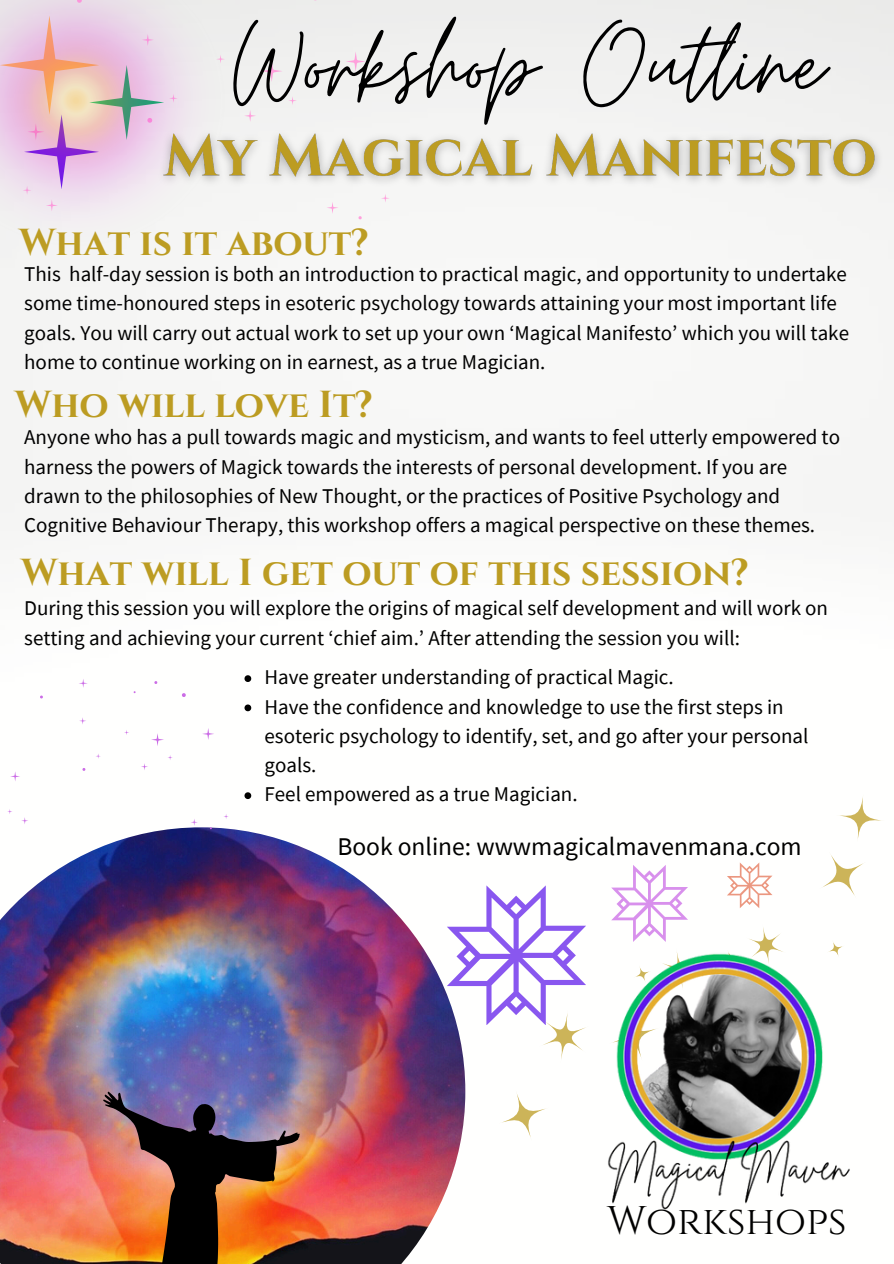
<style>
.page{position:relative;width:894px;height:1264px;background:#fff}
.page>*{position:absolute;margin:0;border:0;box-sizing:border-box;transform-origin:0 0}
.t1{font:122.7px "Moon Time";color:#000}
.t2{font:39.9px "Cinzel";color:#000}
.t3{font:700 37.5px "Cinzel";color:#bc9c22}
.t4{font:25.5px "Source Sans Pro";color:#000}
.t5{font:21px/29.2px "Source Sans Pro";color:#000}
</style>
<div class="page">
<svg style="left:345px;top:51px;width:20px;height:20px"></svg>
<svg style="left:288px;top:96px;width:9px;height:9px"></svg>
<svg style="left:381px;top:197px;width:8px;height:5px"></svg>
<svg style="left:326px;top:202px;width:12px;height:12px"></svg>
<svg style="left:244px;top:110px;width:12px;height:9px"></svg>
<svg style="left:261px;top:60px;width:21px;height:22px"></svg>
<svg style="left:818px;top:851px;width:48px;height:48px"></svg>
<svg style="left:498px;top:1089px;width:51px;height:51px"></svg>
<svg style="left:835px;top:793px;width:49px;height:49px"></svg>
<img style="left:607px;top:927px;width:243px;height:283px">
<img style="left:0;top:827px;width:465px;height:436px">
<svg style="left:79px;top:679px;width:9px;height:8px"></svg>
<svg style="left:202px;top:728px;width:12px;height:12px"></svg>
<svg style="left:21px;top:817px;width:7px;height:7px"></svg>
<svg style="left:10px;top:771px;width:10px;height:10px"></svg>
<svg style="left:79px;top:717px;width:7px;height:7px"></svg>
<svg style="left:190px;top:818px;width:8px;height:7px"></svg>
<svg style="left:141px;top:763px;width:7px;height:7px"></svg>
<svg style="left:151px;top:733px;width:13px;height:13px"></svg>
<svg style="left:182px;top:693px;width:4px;height:4px"></svg>
<svg style="left:446px;top:885px;width:142px;height:179px"></svg>
<svg style="left:611px;top:865px;width:89px;height:127px"></svg>
<svg style="left:727px;top:862px;width:45px;height:46px"></svg>
<img style="left:0;top:0;width:238px;height:260px">
<img style="left:103px;top:1091px;width:197px;height:172px">
<img style="left:148px;top:119px;width:742px;height:78px">
<svg style="left:244px;top:675px;width:7px;height:7px"></svg>
<svg style="left:244px;top:704px;width:7px;height:7px"></svg>
<svg style="left:244px;top:792px;width:7px;height:7px"></svg>
<p class="t1" style="left:233px;top:-10px;width:592px">Workshop Outline</p>
<h1 class="t3" style="left:19px;top:219px;width:351px">What is it about?</h1>
<p class="t5" style="left:24px;top:259px;width:826px">This half-day session is both an introduction to practical magic, and opportunity to undertake some time-honoured steps in esoteric psychology towards attaining your most important life goals. You will carry out actual work to set up your own ‘Magical Manifesto’ which you will take home to continue working on in earnest, as a true Magician.</p>
<p class="t3" style="left:15px;top:380px;width:359px">Who will love It?</p>
<h3 class="t5" style="left:24px;top:422px;width:817px">Anyone who has a pull towards magic and mysticism, and wants to feel utterly empowered to harness the powers of Magick towards the interests of personal development. If you are drawn to the philosophies of New Thought, or the practices of Positive Psychology and Cognitive Behaviour Therapy, this workshop offers a magical perspective on these themes.</h3>
<h3 class="t3" style="left:21px;top:549px;width:728px">What will I get out of this session?</h3>
<p class="t5" style="left:24px;top:593px;width:805px">During this session you will explore the origins of magical self development and will work on setting and achieving your current ‘chief aim.’ After attending the session you will:</p>
<h3 class="t5" style="left:264px;top:662px;width:410px">Have greater understanding of practical Magic.</h3>
<p class="t5" style="left:264px;top:691px;width:545px">Have the confidence and knowledge to use the first steps in esoteric psychology to identify, set, and go after your personal goals.</p>
<p class="t5" style="left:264px;top:779px;width:314px">Feel empowered as a true Magician.</p>
<p class="t4" style="left:337px;top:829px;width:465px">Book online: wwwmagicalmavenmana.com</p>
<p class="t2" style="left:606px;top:1194px;width:241px">Workshops</p>
</div>
